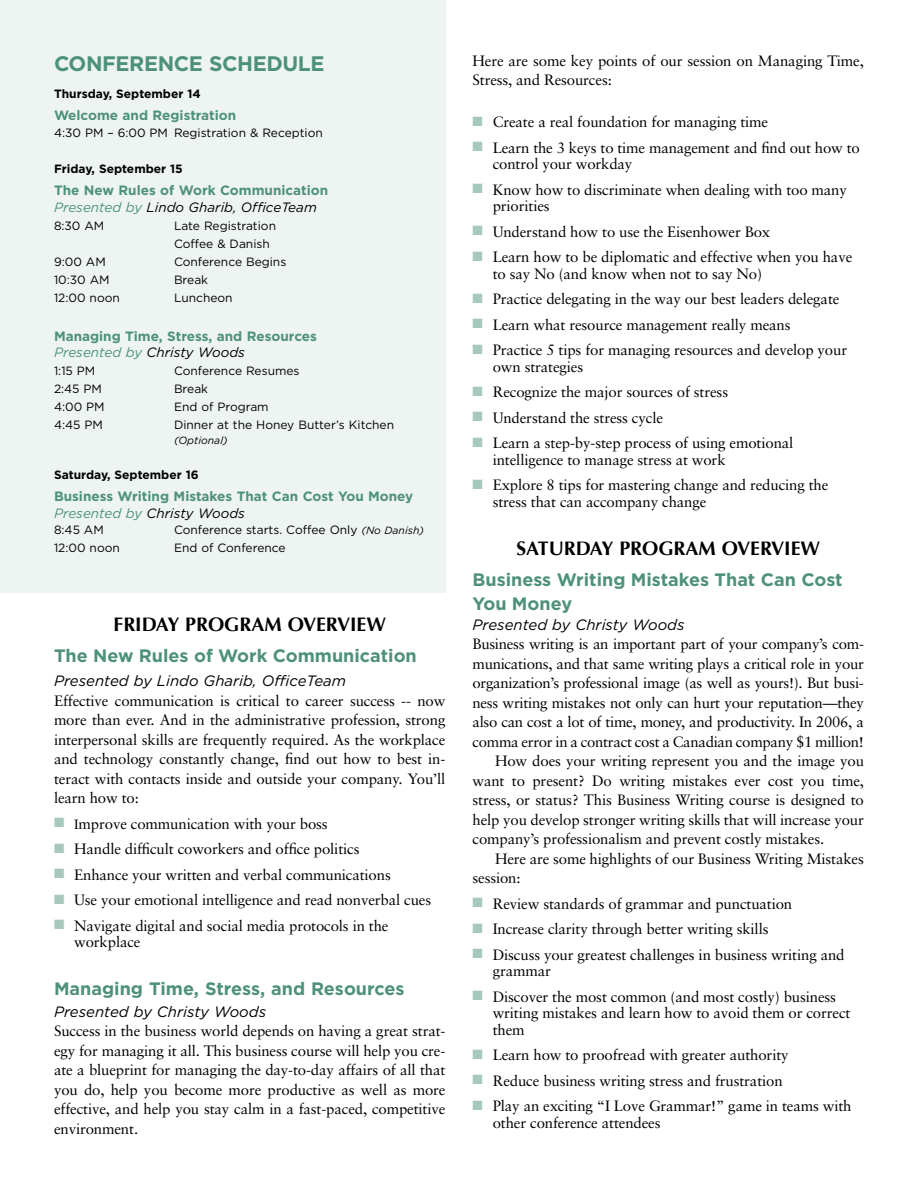
<style>
.page{position:relative;width:918px;height:1188px;background:#fff}
.page>*{position:absolute;margin:0;border:0;box-sizing:border-box;transform-origin:0 0}
.t1{font:700 21px "Gotham";letter-spacing:-.02em;color:#4e917a}
.t2{font:700 19.5px "Optima";color:#000}
.t3{font:700 18px/24px "Gotham";color:#4e917a}
.t4{font:15px/19.5px "Sabon";letter-spacing:-.01em;color:#000}
.t5{font:italic 15px "Gotham";color:#000}
.t6{font:700 13.5px/16.5px "Gotham";color:#4e917a}
.t7{font:12px/18px "Gotham";color:#000}
.t8{font:700 12px "Gotham";color:#000}
.t9{font:italic 10.5px "Gotham";color:#000}
.s1{font-weight:400;font-style:italic}
.s2{font-weight:400;font-style:italic;color:#000}
.s3{font-style:italic;font-size:10.5px}
.s4{color:#a6c8bd}
.s5{font-size:13.5px}
</style>
<div class="page">
<div style="left:0;top:0;width:446px;height:592px;background:#edf4f2"></div>
<h1 class="t1" style="left:54px;top:49px;width:272px">Con ference Schedule</h1>
<p class="t8" style="left:54px;top:86px;width:148px">Thursday, September 14</p>
<p class="t6" style="left:54px;top:107px;width:184px">Welcome and Registration</p>
<p class="t7" style="left:54px;top:123px;width:270px">4:30 PM – 6:00 PM Registration &amp; Reception</p>
<p class="t8" style="left:54px;top:161px;width:130px">Friday, September 15</p>
<p class="t6" style="left:54px;top:182px;width:276px">The New Rules of Work Communication<br><span class="s1">Presented by</span> <span class="s2">Lindo Gharib, OfficeTeam</span></p>
<p class="t7" style="left:54px;top:216px;width:52px">8:30 AM</p>
<p class="t7" style="left:174px;top:216px;width:104px">Late Registration<br>Coffee &amp; Danish</p>
<p class="t7" style="left:54px;top:252px;width:53px">9:00 AM</p>
<p class="t7" style="left:174px;top:252px;width:114px">Conference Begins</p>
<p class="t7" style="left:54px;top:270px;width:57px">10:30 AM</p>
<p class="t7" style="left:174px;top:270px;width:36px">Break</p>
<p class="t7" style="left:54px;top:288px;width:67px">12:00 noon</p>
<p class="t7" style="left:174px;top:288px;width:60px">Luncheon</p>
<p class="t6" style="left:54px;top:328px;width:264px">Managing Time, Stress, and Resources<br><span class="s1">Presented by</span> <span class="s2">Christy Woods</span></p>
<p class="t7" style="left:54px;top:362px;width:43px">1:15 PM</p>
<p class="t7" style="left:174px;top:362px;width:127px">Conference Resumes</p>
<p class="t7" style="left:54px;top:380px;width:50px">2:45 PM</p>
<p class="t7" style="left:174px;top:380px;width:36px">Break</p>
<p class="t7" style="left:54px;top:398px;width:52px">4:00 PM</p>
<p class="t7" style="left:174px;top:398px;width:96px">End of Program</p>
<p class="t7" style="left:54px;top:416px;width:50px">4:45 PM</p>
<p class="t7" style="left:174px;top:416px;width:222px">Dinner at the Honey Butter’s Kitchen</p>
<p class="t9" style="left:174px;top:434px;width:55px">(Optional)</p>
<p class="t8" style="left:54px;top:467px;width:146px">Saturday, September 16</p>
<p class="t6" style="left:54px;top:488px;width:361px">Business Writing Mistakes That Can Cost You Money<br><span class="s1">Presented by</span> <span class="s2">Christy Woods</span></p>
<p class="t7" style="left:54px;top:521px;width:51px">8:45 AM</p>
<p class="t7" style="left:174px;top:521px;width:252px">Conference starts. Coffee Only <span class="s3">(No Danish)</span></p>
<p class="t7" style="left:54px;top:539px;width:67px">12:00 noon</p>
<p class="t7" style="left:174px;top:539px;width:113px">End of Conference</p>
<h2 class="t2" style="left:114px;top:613px;width:274px">FRIDAY PROGRAM OVERVIEW</h2>
<p class="t3" style="left:54px;top:644px;width:364px">The New Rules of Work Communication</p>
<p class="t5" style="left:54px;top:671px;width:294px">Presented by Lindo Gharib, OfficeTeam</p>
<p class="t4" style="left:54px;top:691px;width:393px;text-align:justify">Effective communication is critical to career success -- now more than ever. And in the administrative profession, strong interpersonal skills are frequently required. As the workplace and technology constantly change, find out how to best in&shy;teract with contacts inside and outside your company. You’ll learn how to:</p>
<p class="t4" style="left:54px;top:814px;width:275px"><span class="s4">■</span> <span class="s5">I</span>mprove communication with your boss</p>
<p class="t4" style="left:54px;top:839px;width:307px"><span class="s4">■</span> Handle difficult coworkers and office politics</p>
<p class="t4" style="left:54px;top:865px;width:338px"><span class="s4">■</span> Enhance your written and verbal communications</p>
<p class="t4" style="left:54px;top:890px;width:379px"><span class="s4">■</span> Use your emotional intelligence and read nonverbal cues</p>
<p class="t4" style="left:74px;top:917px;width:316px;line-height:16.5px;text-indent:-20px"><span class="s4">■</span> Navigate digital and social media protocols in the workplace</p>
<p class="t3" style="left:54px;top:977px;width:352px">Managing Time, Stress, and Resources</p>
<p class="t5" style="left:54px;top:1002px;width:214px">Presented by Christy Woods</p>
<p class="t4" style="left:54px;top:1021px;width:393px;text-align:justify">Success in the business world depends on having a great strat&shy;egy for managing it all. This business course will help you cre&shy;ate a blueprint for managing the day-to-day affairs of all that you do, help you become more productive as well as more effective, and help you stay calm in a fast-paced, competitive environment.</p>
<p class="t4" style="left:472px;top:50px;width:393px">Here are some key points of our session on Managing Time,<br>Stress, and Resources:</p>
<p class="t4" style="left:472px;top:112px;width:297px"><span class="s4">■</span> Create a real foundation for managing time</p>
<p class="t4" style="left:493px;top:139px;width:369px;line-height:16.5px;text-indent:-20px"><span class="s4">■</span> Learn the 3 keys to time management and find out how to control your workday</p>
<p class="t4" style="left:493px;top:181px;width:356px;line-height:16.5px;text-indent:-20px"><span class="s4">■</span> Know how to discriminate when dealing with too many priorities</p>
<p class="t4" style="left:472px;top:221px;width:299px"><span class="s4">■</span> Understand how to use the Eisenhower Box</p>
<p class="t4" style="left:493px;top:248px;width:361px;line-height:16.5px;text-indent:-20px"><span class="s4">■</span> Learn how to be diplomatic and effective when you have to say No (and know when not to say No)</p>
<p class="t4" style="left:472px;top:289px;width:369px"><span class="s4">■</span> Practice delegating in the way our best leaders delegate</p>
<p class="t4" style="left:472px;top:314px;width:320px"><span class="s4">■</span> Learn what resource management really means</p>
<p class="t4" style="left:493px;top:341px;width:356px;line-height:16.5px;text-indent:-20px"><span class="s4">■</span> Practice 5 tips for managing resources and develop your own strategies</p>
<p class="t4" style="left:472px;top:382px;width:257px"><span class="s4">■</span> Recognize the major sources of stress</p>
<p class="t4" style="left:472px;top:407px;width:192px"><span class="s4">■</span> Understand the stress cycle</p>
<p class="t4" style="left:493px;top:434px;width:302px;line-height:16.5px;text-indent:-20px"><span class="s4">■</span> Learn a step-by-step process of using emotional intelligence to manage stress at work</p>
<p class="t4" style="left:493px;top:476px;width:337px;line-height:16.5px;text-indent:-20px"><span class="s4">■</span> Explore 8 tips for mastering change and reducing the stress that can accompany change</p>
<h2 class="t2" style="left:517px;top:537px;width:305px">SATURDAY PROGRAM OVERVIEW</h2>
<p class="t3" style="left:472px;top:568px;width:372px">Business Writing Mistakes That Can Cost<br>You Money</p>
<p class="t5" style="left:472px;top:615px;width:214px">Presented by Christy Woods</p>
<p class="t4" style="left:472px;top:634px;width:393px">Business writing is an important part of your company’s com-</p>
<p class="t4" style="left:472px;top:653px;width:393px">munications, and that same writing plays a critical role in your</p>
<p class="t4" style="left:472px;top:673px;width:393px">organization’s professional image (as well as yours!). But busi-</p>
<p class="t4" style="left:472px;top:692px;width:393px">ness writing mistakes not only can hurt your reputation—they</p>
<p class="t4" style="left:472px;top:712px;width:393px">also can cost a lot of time, money, and productivity. In 2006, a</p>
<p class="t4" style="left:472px;top:731px;width:393px">comma error in a contract cost a Canadian company $1 million!</p>
<p class="t4" style="left:495px;top:751px;width:371px">How does your writing represent you and the image you</p>
<p class="t4" style="left:472px;top:770px;width:393px">want to present? Do writing mistakes ever cost you time,</p>
<p class="t4" style="left:472px;top:790px;width:393px">stress, or status? This Business Writing course is designed to</p>
<p class="t4" style="left:472px;top:809px;width:393px">help you develop stronger writing skills that will increase your</p>
<p class="t4" style="left:472px;top:829px;width:353px">company’s professionalism and prevent costly mistakes.</p>
<p class="t4" style="left:495px;top:848px;width:370px">Here are some highlights of our Business Writing Mistakes</p>
<p class="t4" style="left:472px;top:868px;width:50px">session:</p>
<p class="t4" style="left:472px;top:893px;width:321px"><span class="s4">■</span> Review standards of grammar and punctuation</p>
<p class="t4" style="left:472px;top:919px;width:298px"><span class="s4">■</span> Increase clarity through better writing skills</p>
<p class="t4" style="left:493px;top:946px;width:353px;line-height:16.5px;text-indent:-20px"><span class="s4">■</span> Discuss your greatest challenges in business writing and grammar</p>
<p class="t4" style="left:493px;top:988px;width:359px;line-height:16.5px;text-indent:-20px"><span class="s4">■</span> Discover the most common (and most costly) business writing mistakes and learn how to avoid them or correct them</p>
<p class="t4" style="left:472px;top:1045px;width:318px"><span class="s4">■</span> Learn how to proofread with greater authority</p>
<p class="t4" style="left:472px;top:1070px;width:312px"><span class="s4">■</span> Reduce business writing stress and frustration</p>
<p class="t4" style="left:493px;top:1097px;width:360px;line-height:16.5px;text-indent:-20px"><span class="s4">■</span> Play an exciting “I Love Grammar!” game in teams with other conference attendees</p>
</div>
